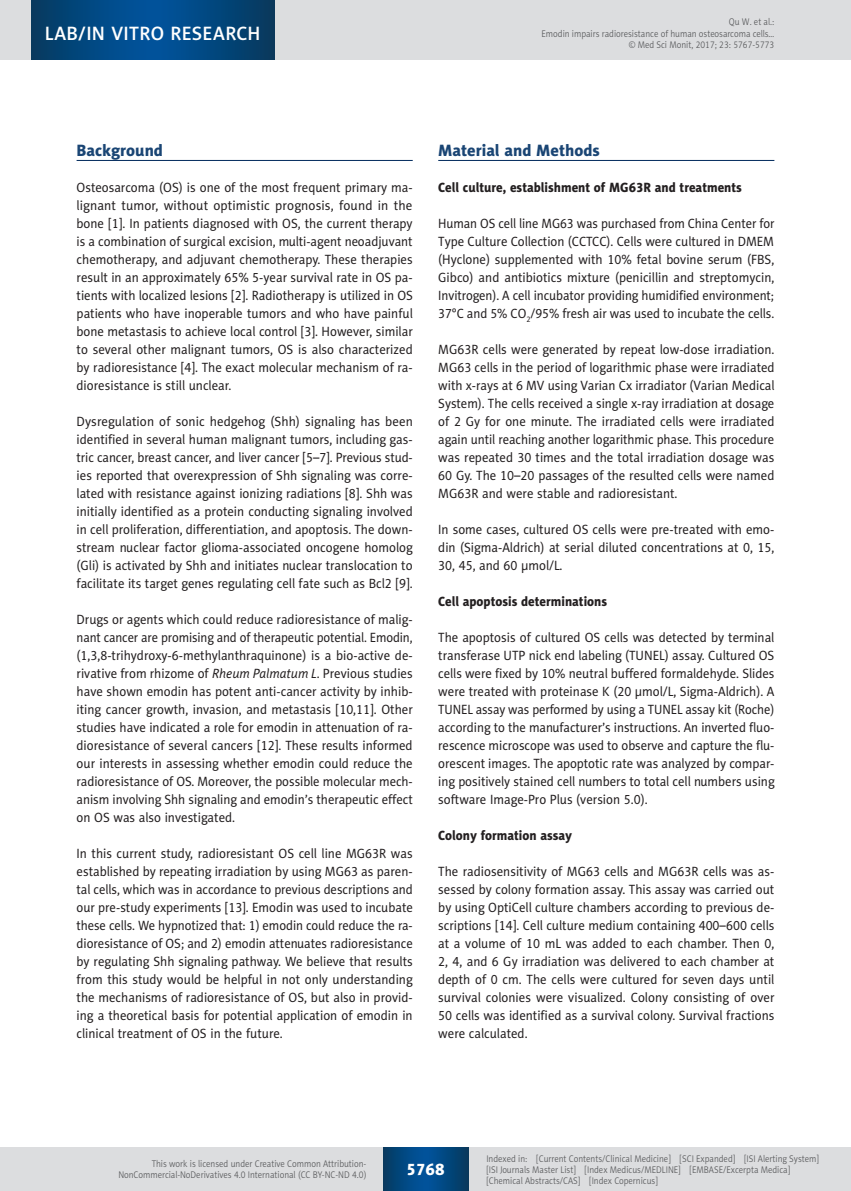
<style>
.page{position:relative;width:851px;height:1191px;background:#fff}
.page>*{position:absolute;margin:0;border:0;box-sizing:border-box;transform-origin:0 0}
.t1{font:19.5px "Naomi Sans EFN Medium";letter-spacing:.015em;color:#fff}
.MSM_Headline_1{font:16.5px "Naomi Sans EFN Heavy";color:#1a4574}
.t2{font:16.5px "Naomi Sans EFN Heavy";color:#fff}
.MSM_Body{font:13.5px/18px "Naomi Sans EFN";color:#231f20;text-align:justify;scale:.95 1}
.MSM_Body-2{font:13.5px/18px "Naomi Sans EFN";color:#231f20;text-align:justify;scale:.96 1}
.MSM_Body-3{font:13.5px/18px "Naomi Sans EFN";color:#231f20;text-align:justify;scale:.93 1}
.MSM_Headline_2{font:13.5px "Naomi Sans EFN Heavy";color:#231f20;scale:.95 1}
.MSM_pagina_sygnatura{font:9.75px/11.2px "Naomi Sans EFN Light";color:#57585a;scale:.9 1}
.MSM_pagina_zywa{font:9.75px/11.2px "Naomi Sans EFN Light";color:#57585a;text-align:right;scale:.9 1}
.s1{font-style:italic}
</style>
<div class="page">
<hr style="left:77px;top:160px;width:335px;height:1px;background:#00295c">
<hr style="left:438px;top:160px;width:336px;height:1px;background:#00295c">
<div style="left:0;top:1148px;width:850px;height:43px;background:#dcdddf"></div>
<svg style="left:383px;top:1147px;width:85px;height:43px"></svg>
<div style="left:0;top:0;width:850px;height:60px;background:#dcdddf"></div>
<hr style="left:850px;top:0;width:1px;height:60px;background:#dcdddf">
<svg style="left:32px;top:0;width:242px;height:60px"></svg>
<h1 class="t1" style="left:45px;top:22px;width:217px">LAB/IN VITRO RESEARCH</h1>
<p class="MSM_pagina_zywa" style="left:541px;top:16px;width:260px">Qu W. et al.:<br>Emodin impairs radioresistance of human osteosarcoma cells…</p>
<p class="MSM_pagina_sygnatura" style="left:628px;top:39px;width:163px">© Med Sci Monit, 2017; 23: 5767-5773</p>
<p class="MSM_Headline_1" style="left:77px;top:140px;width:88px">Background</p>
<p class="MSM_Body" style="left:77px;top:178px;width:355px">Osteosarcoma (OS) is one of the most frequent primary ma&shy;lignant tumor, without optimistic prognosis, found in the bone [1]. In patients diagnosed with OS, the current therapy is a combination of surgical excision, multi-agent neoadjuvant chemotherapy, and adjuvant chemotherapy. These therapies result in an approximately 65% 5-year survival rate in OS pa&shy;tients with localized lesions [2]. Radiotherapy is utilized in OS patients who have inoperable tumors and who have painful bone metastasis to achieve local control [3]. However, similar to several other malignant tumors, OS is also characterized by radioresistance [4]. The exact molecular mechanism of ra&shy;dioresistance is still unclear.</p>
<p class="MSM_Body-2" style="left:77px;top:412px;width:352px">Dysregulation of sonic hedgehog (Shh) signaling has been identified in several human malignant tumors, including gas&shy;tric cancer, breast cancer, and liver cancer [5–7]. Previous stud&shy;ies reported that overexpression of Shh signaling was corre&shy;lated with resistance against ionizing radiations [8]. Shh was initially identified as a protein conducting signaling involved in cell proliferation, differentiation, and apoptosis. The down&shy;stream nuclear factor glioma-associated oncogene homolog (Gli) is activated by Shh and initiates nuclear translocation to facilitate its target genes regulating cell fate such as Bcl2 [9].</p>
<p class="MSM_Body" style="left:77px;top:610px;width:355px">Drugs or agents which could reduce radioresistance of malig&shy;nant cancer are promising and of therapeutic potential. Emodin, (1,3,8-trihydroxy-6-methylanthraquinone) is a bio-active de&shy;rivative from rhizome of <span class="s1">Rheum Palmatum L</span>. Previous studies have shown emodin has potent anti-cancer activity by inhib&shy;iting cancer growth, invasion, and metastasis [10,11]. Other studies have indicated a role for emodin in attenuation of ra&shy;dioresistance of several cancers [12]. These results informed our interests in assessing whether emodin could reduce the radioresistance of OS. Moreover, the possible molecular mech&shy;anism involving Shh signaling and emodin’s therapeutic effect on OS was also investigated.</p>
<p class="MSM_Body" style="left:77px;top:844px;width:355px">In this current study, radioresistant OS cell line MG63R was established by repeating irradiation by using MG63 as paren&shy;tal cells, which was in accordance to previous descriptions and our pre-study experiments [13]. Emodin was used to incubate these cells. We hypnotized that: 1) emodin could reduce the ra&shy;dioresistance of OS; and 2) emodin attenuates radioresistance by regulating Shh signaling pathway. We believe that results from this study would be helpful in not only understanding the mechanisms of radioresistance of OS, but also in provid&shy;ing a theoretical basis for potential application of emodin in clinical treatment of OS in the future.</p>
<p class="MSM_Headline_1" style="left:438px;top:140px;width:163px">Material and Methods</p>
<p class="MSM_Headline_2" style="left:438px;top:179px;width:321px">Cell culture, establishment of MG63R and treatments</p>
<p class="MSM_Body-3" style="left:438px;top:214px;width:363px">Human OS cell line MG63 was purchased from China Center for Type Culture Collection (CCTCC). Cells were cultured in DMEM (Hyclone) supplemented with 10% fetal bovine serum (FBS, Gibco) and antibiotics mixture (penicillin and streptomycin, Invitrogen). A cell incubator providing humidified environment; 37°C and 5% CO<sub>2</sub>/95% fresh air was used to incubate the cells.</p>
<p class="MSM_Body" style="left:438px;top:340px;width:355px">MG63R cells were generated by repeat low-dose irradiation.<br>MG63 cells in the period of logarithmic phase were irradiated with x-rays at 6 MV using Varian Cx irradiator (Varian Medical System). The cells received a single x-ray irradiation at dosage of 2 Gy for one minute. The irradiated cells were irradiated again until reaching another logarithmic phase. This procedure was repeated 30 times and the total irradiation dosage was 60 Gy. The 10–20 passages of the resulted cells were named MG63R and were stable and radioresistant.</p>
<p class="MSM_Body" style="left:438px;top:520px;width:355px">In some cases, cultured OS cells were pre-treated with emo&shy;din (Sigma-Aldrich) at serial diluted concentrations at 0, 15, 30, 45, and 60 μmol/L.</p>
<p class="MSM_Headline_2" style="left:438px;top:593px;width:179px">Cell apoptosis determinations</p>
<p class="MSM_Body" style="left:438px;top:628px;width:355px">The apoptosis of cultured OS cells was detected by terminal transferase UTP nick end labeling (TUNEL) assay. Cultured OS cells were fixed by 10% neutral buffered formaldehyde. Slides were treated with proteinase K (20 μmol/L, Sigma-Aldrich). A TUNEL assay was performed by using a TUNEL assay kit (Roche) according to the manufacturer’s instructions. An inverted fluo&shy;rescence microscope was used to observe and capture the flu&shy;orescent images. The apoptotic rate was analyzed by compar&shy;ing positively stained cell numbers to total cell numbers using software Image-Pro Plus (version 5.0).</p>
<p class="MSM_Headline_2" style="left:438px;top:827px;width:142px">Colony formation assay</p>
<p class="MSM_Body" style="left:438px;top:862px;width:355px">The radiosensitivity of MG63 cells and MG63R cells was as&shy;sessed by colony formation assay. This assay was carried out by using OptiCell culture chambers according to previous de&shy;scriptions [14]. Cell culture medium containing 400–600 cells at a volume of 10 mL was added to each chamber. Then 0, 2, 4, and 6 Gy irradiation was delivered to each chamber at depth of 0 cm. The cells were cultured for seven days until survival colonies were visualized. Colony consisting of over 50 cells was identified as a survival colony. Survival fractions were calculated.</p>
<p class="MSM_pagina_sygnatura" style="left:118px;top:1158px;width:277px;text-align:right">This work is licensed under Creative Common Attribution-<br>NonCommercial-NoDerivatives 4.0 International (CC BY-NC-ND 4.0)</p>
<p class="t2" style="left:406px;top:1159px;width:40px">5768</p>
<p class="MSM_pagina_sygnatura" style="left:486px;top:1152px;width:371px">Indexed in: [Current Contents/Clinical Medicine] [SCI Expanded] [ISI Alerting System] [ISI Journals Master List] [Index Medicus/MEDLINE] [EMBASE/Excerpta Medica] [Chemical Abstracts/CAS] [Index Copernicus]</p>
</div>
